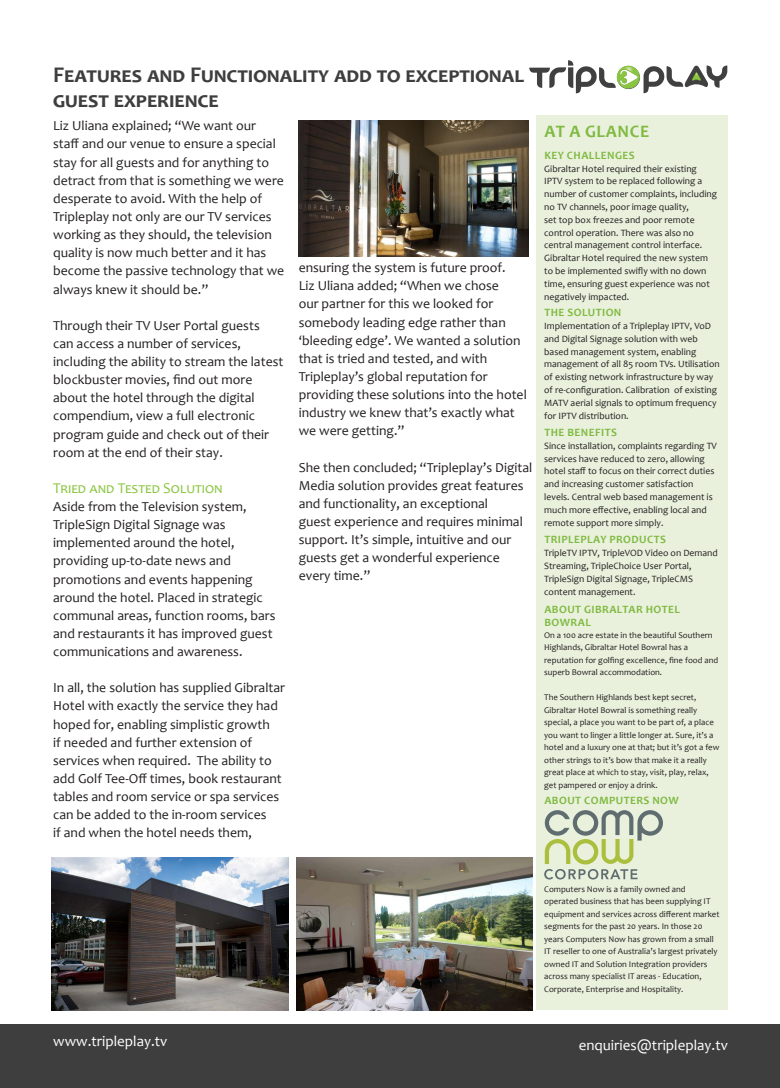
<style>
.page{position:relative;width:780px;height:1088px;background:#fff}
.page>*{position:absolute;margin:0;border:0;box-sizing:border-box;transform-origin:0 0}
.Headers{font:700 22.5px/25px "Candara";color:#3e3e3f}
.At_a_glance_headers{font:700 17.5px "Candara";letter-spacing:.04em;color:#80ba41}
.t1{font:15px "Candara";color:#fff}
.Intro_paragraph{font:15px "Candara";color:#8bc642}
.Intro_paragraph-2{font:13.75px/18.1px "Candara";color:#231f20}
.At_a_glance_headers-2{font:700 11.25px/13.8px "Candara";letter-spacing:.04em;color:#80ba41}
.At_a_Glance_body_tex{font:9.75px/12.8px "Candara";color:#231f20}
.About_client_body_te{font:8.75px/12.5px "Candara";color:#231f20}
</style>
<div class="page">
<div style="left:536px;top:116px;width:192px;height:894px;background:#e9f1dd"></div>
<div style="left:0;top:1025px;width:780px;height:63px;background:#3e3e3f"></div>
<svg style="left:529px;top:60px;width:198px;height:33px"></svg>
<img style="left:298px;top:120px;width:230px;height:137px">
<img style="left:52px;top:857px;width:236px;height:153px">
<img style="left:296px;top:857px;width:236px;height:153px">
<svg style="left:544px;top:810px;width:119px;height:69px"></svg>
<p class="Headers" style="left:53px;top:61px;width:468px">Features and Functionality add to exceptional guest experience</p>
<p class="Intro_paragraph-2" style="left:53px;top:117px;width:232px">Liz Uliana explained; “We want our staff and our venue to ensure a special stay for all guests and for anything to detract from that is something we were desperate to avoid. With the help of Tripleplay not only are our TV services working as they should, the television quality is now much better and it has become the passive technology that we always knew it should be.”</p>
<p class="Intro_paragraph-2" style="left:53px;top:316px;width:232px">Through their TV User Portal guests can access a number of services, including the ability to stream the latest blockbuster movies, find out more about the hotel through the digital compendium, view a full electronic program guide and check out of their room at the end of their stay.</p>
<p class="Intro_paragraph" style="left:53px;top:479px;width:171px">Tried and Tested Solution</p>
<p class="Intro_paragraph-2" style="left:53px;top:497px;width:224px">Aside from the Television system, TripleSign Digital Signage was implemented around the hotel, providing up-to-date news and promotions and events happening around the hotel. Placed in strategic communal areas, function rooms, bars and restaurants it has improved guest communications and awareness.</p>
<p class="Intro_paragraph-2" style="left:53px;top:679px;width:233px">In all, the solution has supplied Gibraltar Hotel with exactly the service they had hoped for, enabling simplistic growth<br>if needed and further extension of services when required. The ability to add Golf Tee-Off times, book restaurant tables and room service or spa services can be added to the in-room services<br>if and when the hotel needs them,</p>
<p class="Intro_paragraph-2" style="left:299px;top:259px;width:208px">ensuring the system is future proof.</p>
<p class="Intro_paragraph-2" style="left:299px;top:277px;width:230px">Liz Uliana added; “When we chose<br>our partner for this we looked for somebody leading edge rather than ‘bleeding edge’. We wanted a solution that is tried and tested, and with Tripleplay’s global reputation for providing these solutions into the hotel industry we knew that’s exactly what we were getting.”</p>
<p class="Intro_paragraph-2" style="left:299px;top:458px;width:235px">She then concluded; “Tripleplay’s Digital Media solution provides great features and functionality, an exceptional<br>guest experience and requires minimal support. It’s simple, intuitive and our guests get a wonderful experience every time.”</p>
<p class="At_a_glance_headers" style="left:544px;top:121px;width:106px">AT A GLANCE</p>
<p class="At_a_glance_headers-2" style="left:544px;top:148px;width:92px">KEY CHALLENGES</p>
<p class="At_a_Glance_body_tex" style="left:544px;top:162px;width:174px">Gibraltar Hotel required their existing IPTV system to be replaced following a number of customer complaints, including no TV channels, poor image quality,<br>set top box freezes and poor remote control operation. There was also no central management control interface.<br>Gibraltar Hotel required the new system to be implemented swifly with no down time, ensuring guest experience was not negatively impacted.</p>
<p class="At_a_glance_headers-2" style="left:544px;top:305px;width:78px">THE SOLUTION</p>
<p class="At_a_Glance_body_tex" style="left:544px;top:319px;width:177px">Implementation of a Tripleplay IPTV, VoD and Digital Signage solution with web based management system, enabling management of all 85 room TVs. Utilisation of existing network infrastructure by way of re-configuration. Calibration of existing MATV aerial signals to optimum frequency for IPTV distribution.</p>
<p class="At_a_glance_headers-2" style="left:544px;top:425px;width:74px">THE BENEFITS</p>
<p class="At_a_Glance_body_tex" style="left:544px;top:439px;width:174px">Since installation, complaints regarding TV services have reduced to zero, allowing hotel staff to focus on their correct duties and increasing customer satisfaction levels. Central web based management is much more effective, enabling local and remote support more simply.</p>
<p class="At_a_glance_headers-2" style="left:544px;top:533px;width:123px">TRIPLEPLAY PRODUCTS</p>
<p class="At_a_Glance_body_tex" style="left:544px;top:546px;width:175px">TripleTV IPTV, TripleVOD Video on Demand Streaming, TripleChoice User Portal, TripleSign Digital Signage, TripleCMS content management.</p>
<p class="At_a_glance_headers-2" style="left:544px;top:602px;width:137px">ABOUT GIBRALTAR HOTEL<br>BOWRAL</p>
<p class="About_client_body_te" style="left:544px;top:629px;width:176px">On a 100 acre estate in the beautiful Southern Highlands, Gibraltar Hotel Bowral has a reputation for golfing excellence, fine food and superb Bowral accommodation.</p>
<p class="About_client_body_te" style="left:544px;top:691px;width:177px">The Southern Highlands best kept secret, Gibraltar Hotel Bowral is something really special, a place you want to be part of, a place you want to linger a little longer at. Sure, it’s a hotel and a luxury one at that; but it’s got a few other strings to it’s bow that make it a really great place at which to stay, visit, play, relax, get pampered or enjoy a drink.</p>
<p class="At_a_glance_headers-2" style="left:544px;top:793px;width:136px">ABOUT COMPUTERS NOW</p>
<p class="About_client_body_te" style="left:544px;top:882px;width:177px">Computers Now is a family owned and operated business that has been supplying IT equipment and services across different market segments for the past 20 years. In those 20 years Computers Now has grown from a small IT reseller to one of Australia’s largest privately owned IT and Solution Integration providers across many specialist IT areas - Education, Corporate, Enterprise and Hospitality.</p>
<p class="t1" style="left:53px;top:1031px;width:116px">www.tripleplay.tv</p>
<p class="t1" style="left:578px;top:1036px;width:151px">enquiries@tripleplay.tv</p>
</div>
